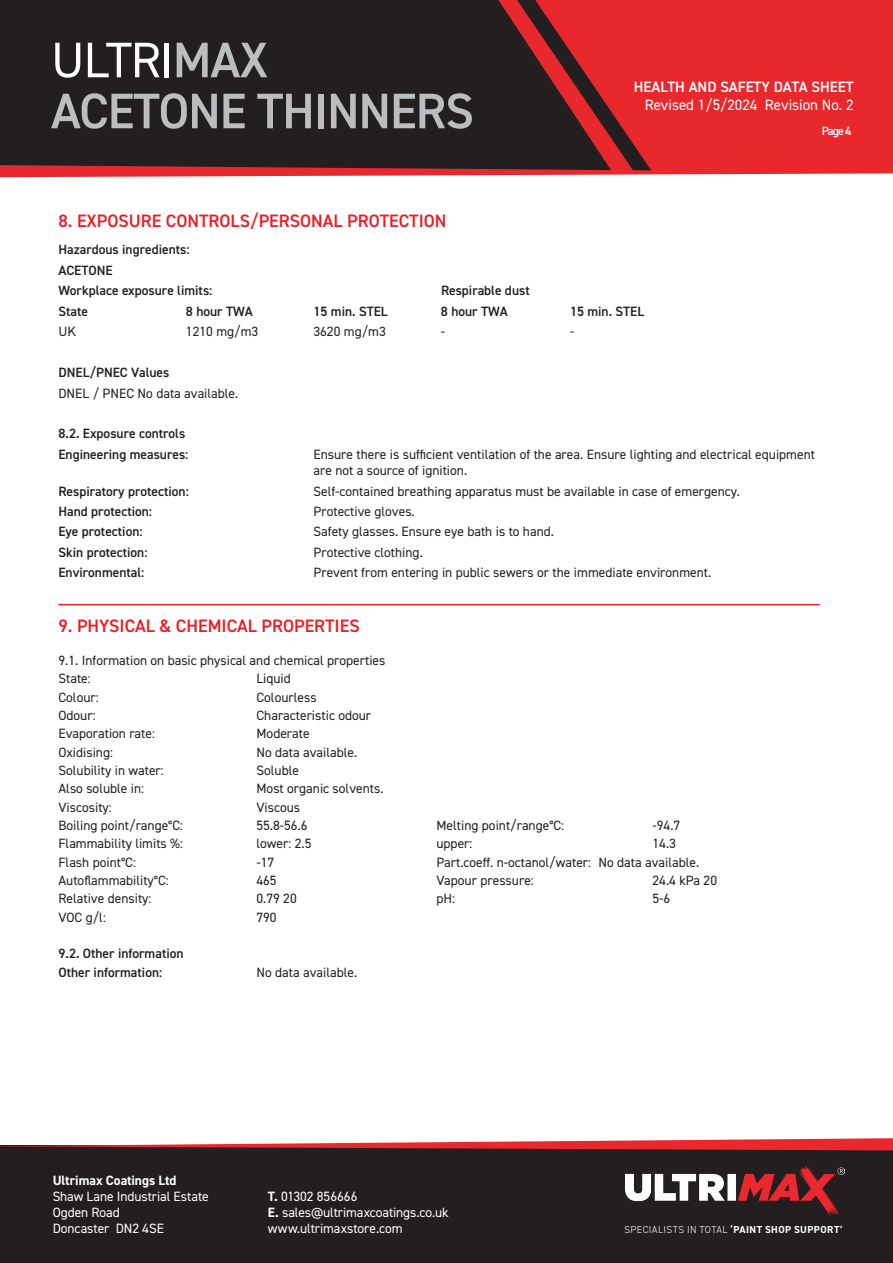
<style>
.page{position:relative;width:893px;height:1263px;background:#fff}
.page>*{position:absolute;margin:0;border:0;box-sizing:border-box;transform-origin:0 0}
.t1{font:600 50.1px/51px "DIN2014";letter-spacing:-.02em;color:#bcbdc0}
.t2{font:600 18px "DIN2014";color:#ee1d23}
.t3{font:15px "DIN2014";color:#fff}
.t4{font:600 15px "DIN2014";color:#fff}
.t5{font:13.5px/16.2px "DIN2014";color:#231f20}
.t6{font:600 13.5px "DIN2014";color:#231f20}
.t7{font:13.5px/16.2px "DIN2014";letter-spacing:-.005em;color:#fff}
.t8{font:700 13.5px "DIN2014";color:#fff}
.t9{font:600 12px "DIN2014";color:#fff}
.t10{font:300 10.2px "DIN2014";letter-spacing:.035em;color:#fff}
.s1{font-weight:400;color:#fff}
.s2{font-weight:700}
</style>
<div class="page">
<svg style="left:0;top:0;width:893px;height:177px;background:#712427"></svg>
<div style="left:0;top:1145px;width:893px;height:118px;background:#231f20"></div>
<svg style="left:0;top:1138px;width:893px;height:13px"></svg>
<img style="left:626px;top:1166px;width:219px;height:50px">
<hr style="left:58px;top:604px;width:762px;height:1px;background:#ee1d23">
<h1 class="t1" style="left:51px;top:33px;width:424px"><span class="s1">ULTRI</span>MAX<br>ACETONE THINNERS</h1>
<p class="t4" style="left:634px;top:77px;width:221px">HEALTH AND SAFETY DATA SHEET</p>
<p class="t3" style="left:645px;top:96px;width:210px">Revised 1/5/2024 Revision No. 2</p>
<p class="t9" style="left:822px;top:123px;width:31px">Page 4</p>
<p class="t2" style="left:58px;top:208px;width:390px">8. EXPOSURE CONTROLS/PERSONAL PROTECTION</p>
<p class="t6" style="left:58px;top:241px;width:133px">Hazardous ingredients:</p>
<p class="t6" style="left:58px;top:261px;width:56px">ACETONE</p>
<p class="t6" style="left:58px;top:282px;width:155px">Workplace exposure limits:</p>
<p class="t6" style="left:441px;top:282px;width:90px">Respirable dust</p>
<p class="t6" style="left:58px;top:302px;width:31px">State</p>
<p class="t6" style="left:186px;top:302px;width:68px">8 hour TWA</p>
<p class="t6" style="left:313px;top:302px;width:76px">15 min. STEL</p>
<p class="t6" style="left:441px;top:302px;width:68px">8 hour TWA</p>
<p class="t6" style="left:570px;top:302px;width:76px">15 min. STEL</p>
<p class="t5" style="left:58px;top:323px;width:19px">UK</p>
<p class="t5" style="left:186px;top:323px;width:74px">1210 mg/m3</p>
<p class="t5" style="left:313px;top:323px;width:74px">3620 mg/m3</p>
<p class="t5" style="left:441px;top:323px;width:6px">-</p>
<p class="t5" style="left:570px;top:323px;width:6px">-</p>
<p class="t6" style="left:58px;top:363px;width:112px">DNEL/PNEC Values</p>
<p class="t5" style="left:58px;top:384px;width:181px">DNEL / PNEC No data available.</p>
<p class="t6" style="left:58px;top:425px;width:128px">8.2. Exposure controls</p>
<p class="t6" style="left:58px;top:445px;width:131px">Engineering measures:</p>
<p class="t5" style="left:313px;top:446px;width:503px">Ensure there is sufficient ventilation of the area. Ensure lighting and electrical equipment are not a source of ignition.</p>
<p class="t6" style="left:58px;top:482px;width:132px">Respiratory protection:</p>
<p class="t5" style="left:313px;top:482px;width:428px">Self-contained breathing apparatus must be available in case of emergency.</p>
<p class="t6" style="left:58px;top:502px;width:95px">Hand protection:</p>
<p class="t5" style="left:313px;top:503px;width:103px">Protective gloves.</p>
<p class="t6" style="left:58px;top:523px;width:86px">Eye protection:</p>
<p class="t5" style="left:313px;top:523px;width:242px">Safety glasses. Ensure eye bath is to hand.</p>
<p class="t6" style="left:58px;top:543px;width:91px">Skin protection:</p>
<p class="t5" style="left:313px;top:544px;width:111px">Protective clothing.</p>
<p class="t6" style="left:58px;top:564px;width:87px">Environmental:</p>
<p class="t5" style="left:313px;top:564px;width:399px">Prevent from entering in public sewers or the immediate environment.</p>
<p class="t2" style="left:58px;top:614px;width:303px">9. PHYSICAL &amp; CHEMICAL PROPERTIES</p>
<p class="t5" style="left:58px;top:652px;width:328px">9.1. Information on basic physical and chemical properties</p>
<p class="t5" style="left:58px;top:670px;width:34px">State:</p>
<p class="t5" style="left:256px;top:670px;width:36px">Liquid</p>
<p class="t5" style="left:58px;top:689px;width:42px">Colour:</p>
<p class="t5" style="left:256px;top:689px;width:62px">Colourless</p>
<p class="t5" style="left:58px;top:707px;width:39px">Odour:</p>
<p class="t5" style="left:256px;top:707px;width:116px">Characteristic odour</p>
<p class="t5" style="left:58px;top:725px;width:98px">Evaporation rate:</p>
<p class="t5" style="left:256px;top:725px;width:55px">Moderate</p>
<p class="t5" style="left:58px;top:744px;width:56px">Oxidising:</p>
<p class="t5" style="left:256px;top:744px;width:102px">No data available.</p>
<p class="t5" style="left:58px;top:762px;width:107px">Solubility in water:</p>
<p class="t5" style="left:256px;top:762px;width:44px">Soluble</p>
<p class="t5" style="left:58px;top:780px;width:87px">Also soluble in:</p>
<p class="t5" style="left:256px;top:780px;width:129px">Most organic solvents.</p>
<p class="t5" style="left:58px;top:799px;width:55px">Viscosity:</p>
<p class="t5" style="left:256px;top:799px;width:45px">Viscous</p>
<p class="t5" style="left:58px;top:817px;width:126px">Boiling point/range°C:</p>
<p class="t5" style="left:256px;top:817px;width:53px">55.8-56.6</p>
<p class="t5" style="left:436px;top:817px;width:129px">Melting point/range°C:</p>
<p class="t5" style="left:652px;top:817px;width:29px">-94.7</p>
<p class="t5" style="left:58px;top:835px;width:126px">Flammability limits %:</p>
<p class="t5" style="left:256px;top:835px;width:56px">lower: 2.5</p>
<p class="t5" style="left:436px;top:835px;width:37px">upper:</p>
<p class="t5" style="left:652px;top:835px;width:25px">14.3</p>
<p class="t5" style="left:58px;top:854px;width:79px">Flash point°C:</p>
<p class="t5" style="left:256px;top:854px;width:19px">-17</p>
<p class="t5" style="left:436px;top:854px;width:264px">Part.coeff. n-octanol/water: No data available.</p>
<p class="t5" style="left:58px;top:872px;width:112px">Autoflammability°C:</p>
<p class="t5" style="left:256px;top:872px;width:22px">465</p>
<p class="t5" style="left:436px;top:872px;width:99px">Vapour pressure:</p>
<p class="t5" style="left:652px;top:872px;width:66px">24.4 kPa 20</p>
<p class="t5" style="left:58px;top:890px;width:94px">Relative density:</p>
<p class="t5" style="left:256px;top:890px;width:42px">0.79 20</p>
<p class="t5" style="left:436px;top:890px;width:20px">pH:</p>
<p class="t5" style="left:652px;top:890px;width:19px">5-6</p>
<p class="t5" style="left:58px;top:909px;width:49px">VOC g/l:</p>
<p class="t5" style="left:256px;top:909px;width:22px">790</p>
<p class="t6" style="left:58px;top:945px;width:127px">9.2. Other information</p>
<p class="t6" style="left:58px;top:963px;width:105px">Other information:</p>
<p class="t5" style="left:256px;top:964px;width:102px">No data available.</p>
<p class="t8" style="left:53px;top:1171px;width:125px">Ultrimax Coatings Ltd</p>
<p class="t7" style="left:53px;top:1188px;width:158px">Shaw Lane Industrial Estate<br>Ogden Road<br>Doncaster DN2 4SE</p>
<p class="t7" style="left:268px;top:1188px;width:182px"><span class="s2">T.</span> 01302 856666<br><span class="s2">E.</span> sales@ultrimaxcoatings.co.uk www.ultrimaxstore.com</p>
<p class="t10" style="left:624px;top:1224px;width:220px">SPECIALISTS IN TOTAL <span class="s2">‘PAINT SHOP SUPPORT’</span></p>
</div>
